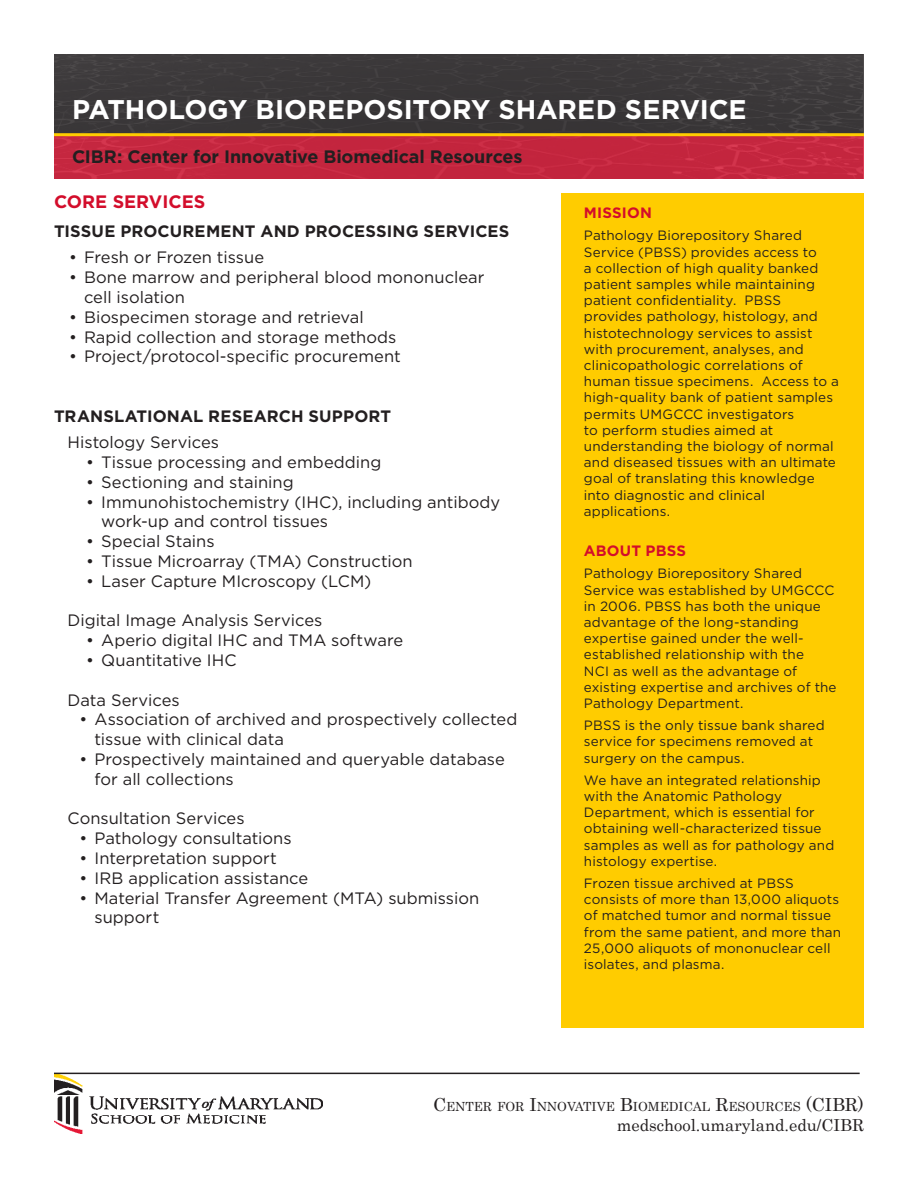
<style>
.page{position:relative;width:918px;height:1188px;background:#fff}
.page>*{position:absolute;margin:0;border:0;box-sizing:border-box;transform-origin:0 0}
.t1{font:700 27px "Gotham";color:#fff}
.t2{font:700 18px "Gotham";letter-spacing:-.005em;color:#231f20}
.t3{font:700 18px "Gotham";color:#d30d2b}
.t4{font:16.5px/19.8px "Gotham";color:#231f20}
.t5{font:700 16.5px "Gotham";letter-spacing:.01em;color:#231f20}
.t6{font:16.5px "Century";color:#231f20}
.t7{font:700 15px "Gotham";letter-spacing:.01em;color:#d30d2b}
.t8{font:13.5px/16.2px "Gotham";letter-spacing:.01em;color:#231f20}
.t9{font:12.6px "Century";color:#231f20}
.s1{font-size:18px}
.s2{font-style:inherit}
</style>
<div class="page">
<div style="left:562px;top:193px;width:302px;height:835px;background:#fc0"></div>
<div style="left:54px;top:54px;width:810px;height:80px;background:#3b3839"></div>
<div style="left:54px;top:134px;width:810px;height:44px;background:#c3253e"></div>
<hr style="left:54px;top:133px;width:810px;height:3px;background:#fc0">
<img style="left:54px;top:1074px;width:269px;height:60px">
<hr style="left:54px;top:1073px;width:806px;height:1px;background:#231f20">
<p class="t1" style="left:72px;top:92px;width:676px">PATHOLOGY BIOREPOSITORY SHARED SERVICE</p>
<p class="t2" style="left:72px;top:145px;width:452px">CIBR: Center for Innovative Biomedical Resources</p>
<p class="t3" style="left:54px;top:189px;width:153px">CORE SERVICES</p>
<p class="t5" style="left:54px;top:220px;width:457px">TISSUE PROCUREMENT AND PROCESSING SERVICES</p>
<p class="t4" style="left:69px;top:247px;width:197px">• Fresh or Frozen tissue</p>
<p class="t4" style="left:84px;top:267px;width:402px;text-indent:-15px">• Bone marrow and peripheral blood mononuclear cell isolation</p>
<p class="t4" style="left:69px;top:307px;width:296px">• Biospecimen storage and retrieval</p>
<p class="t4" style="left:69px;top:326px;width:329px">• Rapid collection and storage methods</p>
<p class="t4" style="left:69px;top:346px;width:333px">• Project/protocol-specific procurement</p>
<p class="t5" style="left:54px;top:405px;width:339px">TRANSLATIONAL RESEARCH SUPPORT</p>
<p class="t4" style="left:68px;top:432px;width:153px">Histology Services</p>
<p class="t4" style="left:86px;top:452px;width:297px">• Tissue processing and embedding</p>
<p class="t4" style="left:86px;top:472px;width:209px">• Sectioning and staining</p>
<p class="t4" style="left:101px;top:492px;width:400px;text-indent:-15px">• Immunohistochemistry (IHC), including antibody work-up and control tissues</p>
<p class="t4" style="left:86px;top:531px;width:130px">• Special Stains</p>
<p class="t4" style="left:86px;top:551px;width:328px">• Tissue Microarray (TMA) Construction</p>
<p class="t4" style="left:86px;top:571px;width:287px">• Laser Capture MIcroscopy (LCM)</p>
<p class="t4" style="left:68px;top:610px;width:256px">Digital Image Analysis Services</p>
<p class="t4" style="left:86px;top:630px;width:319px">• Aperio digital IHC and TMA software</p>
<p class="t4" style="left:86px;top:650px;width:152px">• Quantitative IHC</p>
<p class="t4" style="left:68px;top:690px;width:114px">Data Services</p>
<p class="t4" style="left:94px;top:709px;width:424px;text-indent:-15px">• Association of archived and prospectively collected tissue with clinical data</p>
<p class="t4" style="left:94px;top:749px;width:412px;text-indent:-15px">• Prospectively maintained and queryable database for all collections</p>
<p class="t4" style="left:68px;top:808px;width:179px">Consultation Services</p>
<p class="t4" style="left:79px;top:828px;width:214px">• Pathology consultations</p>
<p class="t4" style="left:79px;top:848px;width:199px">• Interpretation support</p>
<p class="t4" style="left:79px;top:868px;width:230px">• IRB application assistance</p>
<p class="t4" style="left:94px;top:888px;width:386px;text-indent:-15px">• Material Transfer Agreement (MTA) submission support</p>
<p class="t7" style="left:584px;top:203px;width:69px">MISSION</p>
<p class="t8" style="left:584px;top:227px;width:257px">Pathology Biorepository Shared Service (PBSS) provides access to<br>a collection of high quality banked patient samples while maintaining patient confidentiality. PBSS provides pathology, histology, and histotechnology services to assist with procurement, analyses, and clinicopathologic correlations of human tissue specimens. Access to a high-quality bank of patient samples permits UMGCCC investigators<br>to perform studies aimed at understanding the biology of normal and diseased tissues with an ultimate goal of translating this knowledge into diagnostic and clinical applications.</p>
<p class="t7" style="left:584px;top:541px;width:104px">ABOUT PBSS</p>
<p class="t8" style="left:584px;top:565px;width:254px">Pathology Biorepository Shared<br>Service was established by UMGCCC in 2006. PBSS has both the unique advantage of the long-standing expertise gained under the well&shy;established relationship with the<br>NCI as well as the advantage of existing expertise and archives of the<br>Pathology Department.</p>
<p class="t8" style="left:584px;top:717px;width:242px">PBSS is the only tissue bank shared service for specimens removed at surgery on the campus.</p>
<p class="t8" style="left:584px;top:772px;width:252px">We have an integrated relationship with the Anatomic Pathology<br>Department, which is essential for obtaining well-characterized tissue samples as well as for pathology and histology expertise.</p>
<p class="t8" style="left:584px;top:875px;width:259px">Frozen tissue archived at PBSS consists of more than 13,000 aliquots of matched tumor and normal tissue from the same patient, and more than<br>25,000 aliquots of mononuclear cell isolates, and plasma.</p>
<p class="t9" style="left:433px;top:1096px;width:432px"><span class="s1">C</span>ENTER FOR <span class="s1">I</span>NNOVATIVE <span class="s1">B</span>IOMEDICAL <span class="s1">R</span>ESOURCES <span class="s1">(CIBR)</span></p>
<p class="t6" style="left:617px;top:1111px;width:249px">medschool.umaryland.edu<span class="s2">/</span>CIBR</p>
</div>
